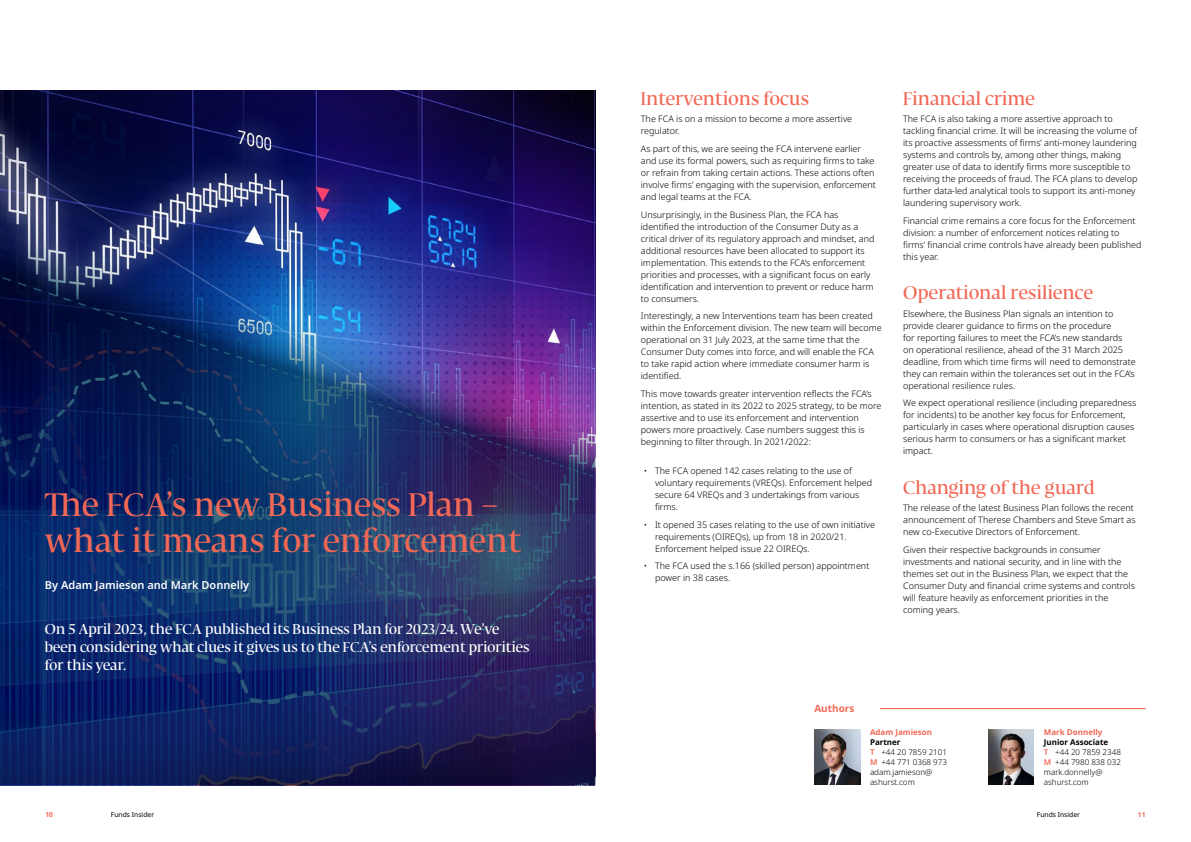
<style>
.page{position:relative;width:1191px;height:842px;background:#fff}
.page>*{position:absolute;margin:0;border:0;box-sizing:border-box;transform-origin:0 0}
.t1{font:500 32px/36px "Fedra Serif Display";letter-spacing:.02em;color:#f26856}
.t2{font:500 18px "Fedra Serif Display";letter-spacing:.02em;color:#f26856}
.t3{font:500 14px/18px "Fedra Serif Display";letter-spacing:.01em;color:#fff}
.t4{font:600 11px "Noto Sans";color:#fff}
.t5{font:700 10px "Noto Sans";color:#f26856}
.t6{font:300 9px/12px "Noto Sans";color:#000}
.t7{font:300 8px/10px "Noto Sans";color:#000}
.t8{font:700 8px "Noto Sans";color:#f26856}
.t9{font:6.8px "Noto Sans";color:#000}
.t10{font:700 6.8px "Noto Sans";color:#f26856}
.s1{font-weight:700}
.s2{font-weight:600;color:#f26856}
</style>
<div class="page">
<img style="left:0;top:91px;width:595px;height:115px">
<img style="left:0;top:206px;width:595px;height:579px">
<img style="left:814px;top:729px;width:46px;height:55px">
<img style="left:988px;top:729px;width:46px;height:55px">
<hr style="left:880px;top:708px;width:265px;height:1px;background:#f0533f">
<h1 class="t1" style="left:45px;top:490px;width:478px">The FCA’s new Business Plan – what it means for enforcement</h1>
<p class="t4" style="left:45px;top:579px;width:206px">By Adam Jamieson and Mark Donnelly</p>
<h3 class="t3" style="left:45px;top:621px;width:486px">On 5 April 2023, the FCA published its Business Plan for 2023/24. We’ve been considering what clues it gives us to the FCA’s enforcement priorities for this year.</h3>
<h2 class="t2" style="left:641px;top:88px;width:169px">Interventions focus</h2>
<p class="t6" style="left:641px;top:113px;width:213px">The FCA is on a mission to become a more assertive regulator.</p>
<p class="t6" style="left:641px;top:143px;width:237px">As part of this, we are seeing the FCA intervene earlier and use its formal powers, such as requiring firms to take or refrain from taking certain actions. These actions often involve firms’ engaging with the supervision, enforcement and legal teams at the FCA.</p>
<p class="t6" style="left:641px;top:209px;width:235px">Unsurprisingly, in the Business Plan, the FCA has identified the introduction of the Consumer Duty as a critical driver of its regulatory approach and mindset, and additional resources have been allocated to support its implementation. This extends to the FCA’s enforcement priorities and processes, with a significant focus on early identification and intervention to prevent or reduce harm to consumers.</p>
<p class="t6" style="left:641px;top:310px;width:242px">Interestingly, a new Interventions team has been created within the Enforcement division. The new team will become operational on 31 July 2023, at the same time that the Consumer Duty comes into force, and will enable the FCA to take rapid action where immediate consumer harm is identified.</p>
<p class="t6" style="left:641px;top:388px;width:242px">This move towards greater intervention reflects the FCA’s intention, as stated in its 2022 to 2025 strategy, to be more assertive and to use its enforcement and intervention powers more proactively. Case numbers suggest this is beginning to filter through. In 2021/2022:</p>
<p class="t6" style="left:655px;top:465px;width:219px;text-indent:-11px">• The FCA opened 142 cases relating to the use of voluntary requirements (VREQs). Enforcement helped secure 64 VREQs and 3 undertakings from various firms.</p>
<p class="t6" style="left:655px;top:519px;width:222px;text-indent:-11px">• It opened 35 cases relating to the use of own initiative requirements (OIREQs), up from 18 in 2020/21.<br>Enforcement helped issue 22 OIREQs.</p>
<p class="t6" style="left:655px;top:560px;width:216px;text-indent:-11px">• The FCA used the s.166 (skilled person) appointment power in 38 cases.</p>
<h2 class="t2" style="left:903px;top:88px;width:133px">Financial crime</h2>
<p class="t6" style="left:903px;top:113px;width:236px">The FCA is also taking a more assertive approach to tackling financial crime. It will be increasing the volume of its proactive assessments of firms’ anti-money laundering systems and controls by, among other things, making greater use of data to identify firms more susceptible to receiving the proceeds of fraud. The FCA plans to develop further data-led analytical tools to support its anti-money laundering supervisory work.</p>
<p class="t6" style="left:903px;top:215px;width:240px">Financial crime remains a core focus for the Enforcement division: a number of enforcement notices relating to firms’ financial crime controls have already been published this year.</p>
<h2 class="t2" style="left:903px;top:282px;width:192px">Operational resilience</h2>
<p class="t6" style="left:903px;top:308px;width:234px">Elsewhere, the Business Plan signals an intention to provide clearer guidance to firms on the procedure<br>for reporting failures to meet the FCA’s new standards<br>on operational resilience, ahead of the 31 March 2025 deadline, from which time firms will need to demonstrate they can remain within the tolerances set out in the FCA’s operational resilience rules.</p>
<p class="t6" style="left:903px;top:397px;width:235px">We expect operational resilience (including preparedness for incidents) to be another key focus for Enforcement, particularly in cases where operational disruption causes serious harm to consumers or has a significant market impact.</p>
<h2 class="t2" style="left:903px;top:476px;width:193px">Changing of the guard</h2>
<p class="t6" style="left:903px;top:502px;width:234px">The release of the latest Business Plan follows the recent announcement of Therese Chambers and Steve Smart as new co-Executive Directors of Enforcement.</p>
<p class="t6" style="left:903px;top:544px;width:233px">Given their respective backgrounds in consumer investments and national security, and in line with the themes set out in the Business Plan, we expect that the Consumer Duty and financial crime systems and controls will feature heavily as enforcement priorities in the coming years.</p>
<p class="t5" style="left:814px;top:702px;width:42px">Authors</p>
<p class="t8" style="left:870px;top:728px;width:64px">Adam Jamieson</p>
<p class="t7" style="left:870px;top:737px;width:78px"><span class="s1">Partner<br></span><span class="s2">T</span> +44 20 7859 2101<br><span class="s2">M</span> +44 771 0368 973 adam.jamieson@ ashurst.com</p>
<p class="t8" style="left:1044px;top:728px;width:60px">Mark Donnelly</p>
<p class="t7" style="left:1044px;top:737px;width:78px"><span class="s1">Junior Associate<br></span><span class="s2">T</span> +44 20 7859 2348<br><span class="s2">M</span> +44 7980 838 032 mark.donnelly@ ashurst.com</p>
<p class="t10" style="left:45px;top:811px;width:9px">10</p>
<p class="t9" style="left:111px;top:811px;width:45px">Funds Insider</p>
<p class="t9" style="left:1036px;top:811px;width:45px">Funds Insider</p>
<p class="t10" style="left:1137px;top:811px;width:9px">11</p>
</div>
